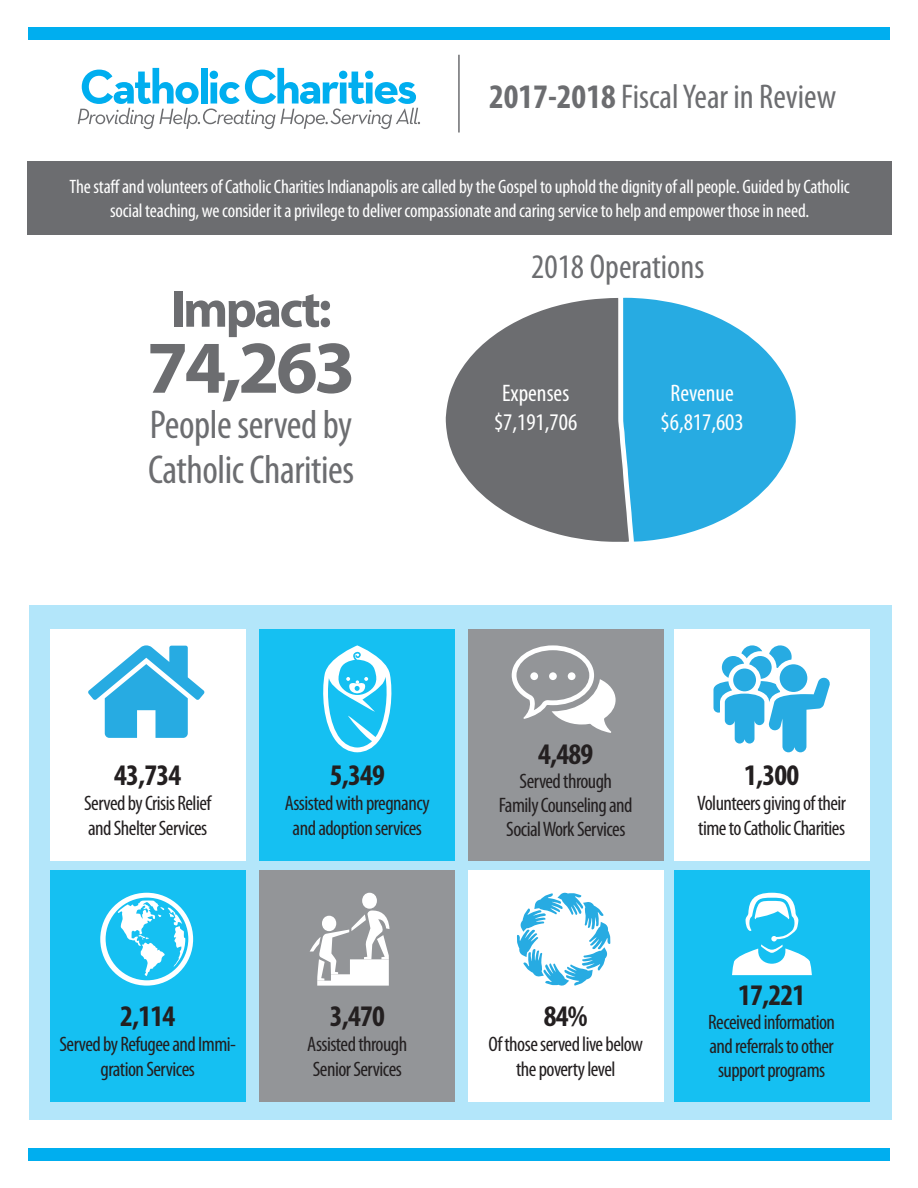
<style>
.page{position:relative;width:918px;height:1188px;background:#fff}
.page>*{position:absolute;margin:0;border:0;box-sizing:border-box;transform-origin:0 0}
.t1{font:700 75px "Myriad Pro";color:#6c6d70}
.t2{font:700 52.5px "Myriad Pro";letter-spacing:-.05em;color:#6c6d70}
.t3{font:condensed 40.5px/45px "Myriad Pro";letter-spacing:-.01em;color:#6c6d70}
.t4{font:condensed 34.5px "Myriad Pro";color:#6c6d70}
.t5{font:700 condensed 30px "Myriad Pro";letter-spacing:-.025em;color:#231f20}
.t6{font:condensed 24px/28.8px "Myriad Pro";color:#fff;text-align:center}
.t7{font:condensed 21px/25.2px "Myriad Pro";letter-spacing:-.025em;color:#231f20;text-align:center}
.t8{font:condensed 19.5px/23.4px "Myriad Pro";letter-spacing:-.01em;color:#fff;text-align:center}
.s1{font-weight:700}
</style>
<div class="page">
<svg style="left:78px;top:68px;width:342px;height:61px"></svg>
<div style="left:28px;top:161px;width:864px;height:73px;background:#6c6d70"></div>
<hr style="left:458px;top:55px;width:2px;height:78px;background:#6c6d70">
<div style="left:28px;top:27px;width:862px;height:13px;background:#00aeef"></div>
<svg style="left:446px;top:298px;width:177px;height:244px;fill:#6c6d70"></svg>
<svg style="left:623px;top:298px;width:173px;height:244px"></svg>
<div style="left:29px;top:605px;width:863px;height:515px;background:#b3e6fa"></div>
<div style="left:50px;top:629px;width:195px;height:231px;background:#fff"></div>
<div style="left:50px;top:870px;width:195px;height:231px;background:#15c0f2"></div>
<div style="left:260px;top:629px;width:195px;height:231px;background:#15c0f2"></div>
<div style="left:260px;top:870px;width:195px;height:231px;background:#939598"></div>
<div style="left:468px;top:629px;width:196px;height:231px;background:#939598"></div>
<div style="left:468px;top:870px;width:196px;height:231px;background:#fff"></div>
<div style="left:674px;top:629px;width:195px;height:231px;background:#fff"></div>
<div style="left:674px;top:870px;width:195px;height:231px;background:#15c0f2"></div>
<svg style="left:88px;top:645px;width:116px;height:93px"></svg>
<svg style="left:100px;top:893px;width:93px;height:93px"></svg>
<div style="left:362px;top:893px;width:15px;height:16px;background:#fff;border-radius:50%"></div>
<svg style="left:310px;top:910px;width:80px;height:76px"></svg>
<svg style="left:517px;top:893px;width:93px;height:93px"></svg>
<svg style="left:732px;top:893px;width:80px;height:82px"></svg>
<svg style="left:512px;top:645px;width:104px;height:88px"></svg>
<div style="left:530px;top:672px;width:8px;height:8px;background:#fff;border-radius:50%"></div>
<div style="left:549px;top:672px;width:8px;height:8px;background:#fff;border-radius:50%"></div>
<div style="left:568px;top:672px;width:8px;height:8px;background:#fff;border-radius:50%"></div>
<svg style="left:323px;top:645px;width:68px;height:107px"></svg>
<svg style="left:713px;top:645px;width:117px;height:107px"></svg>
<div style="left:780px;top:664px;width:27px;height:28px;background:#27abe2;border-radius:50%"></div>
<div style="left:28px;top:1148px;width:862px;height:13px;background:#00aeef"></div>
<h3 class="t4" style="left:489px;top:75px;width:349px"><span class="s1">2017-2018</span> Fiscal Year in Review</h3>
<p class="t8" style="left:70px;top:175px;width:782px">The staff and volunteers of Catholic Charities Indianapolis are called by the Gospel to uphold the dignity of all people. Guided by Catholic social teaching, we consider it a privilege to deliver compassionate and caring service to help and empower those in need.</p>
<h2 class="t2" style="left:171px;top:275px;width:163px">Impact:</h2>
<h1 class="t1" style="left:147px;top:319px;width:210px">74,263</h1>
<h3 class="t3" style="left:148px;top:401px;width:208px">People served by<br>Catholic Charities</h3>
<h3 class="t4" style="left:531px;top:246px;width:175px">2018 Operations</h3>
<p class="t6" style="left:494px;top:378px;width:85px">Expenses $7,191,706</p>
<p class="t6" style="left:661px;top:378px;width:85px">Revenue $6,817,603</p>
<h3 class="t5" style="left:114px;top:756px;width:69px">43,734</h3>
<p class="t7" style="left:84px;top:790px;width:129px;text-align:left">Served by Crisis Relief and Shelter Services</p>
<h3 class="t5" style="left:330px;top:756px;width:57px">5,349</h3>
<p class="t7" style="left:285px;top:790px;width:147px">Assisted with pregnancy and adoption services</p>
<h3 class="t5" style="left:120px;top:997px;width:57px">2,114</h3>
<p class="t7" style="left:59px;top:1031px;width:178px">Served by Refugee and Immi&shy;gration Services</p>
<h3 class="t5" style="left:330px;top:997px;width:57px">3,470</h3>
<p class="t7" style="left:307px;top:1031px;width:101px;text-align:left">Assisted through<br>Senior Services</p>
<h3 class="t5" style="left:538px;top:735px;width:57px">4,489</h3>
<p class="t7" style="left:499px;top:769px;width:135px;line-height:24px">Served through<br>Family Counseling and<br>Social Work Services</p>
<h3 class="t5" style="left:744px;top:756px;width:57px">1,300</h3>
<p class="t7" style="left:697px;top:790px;width:150px;text-align:left">Volunteers giving of their time to Catholic Charities</p>
<h3 class="t5" style="left:544px;top:997px;width:45px">84%</h3>
<p class="t7" style="left:488px;top:1031px;width:156px">Of those served live below the poverty level</p>
<h3 class="t5" style="left:738px;top:976px;width:69px">17,221</h3>
<p class="t7" style="left:708px;top:1010px;width:128px;line-height:24px">Received information and referrals to other support programs</p>
</div>
